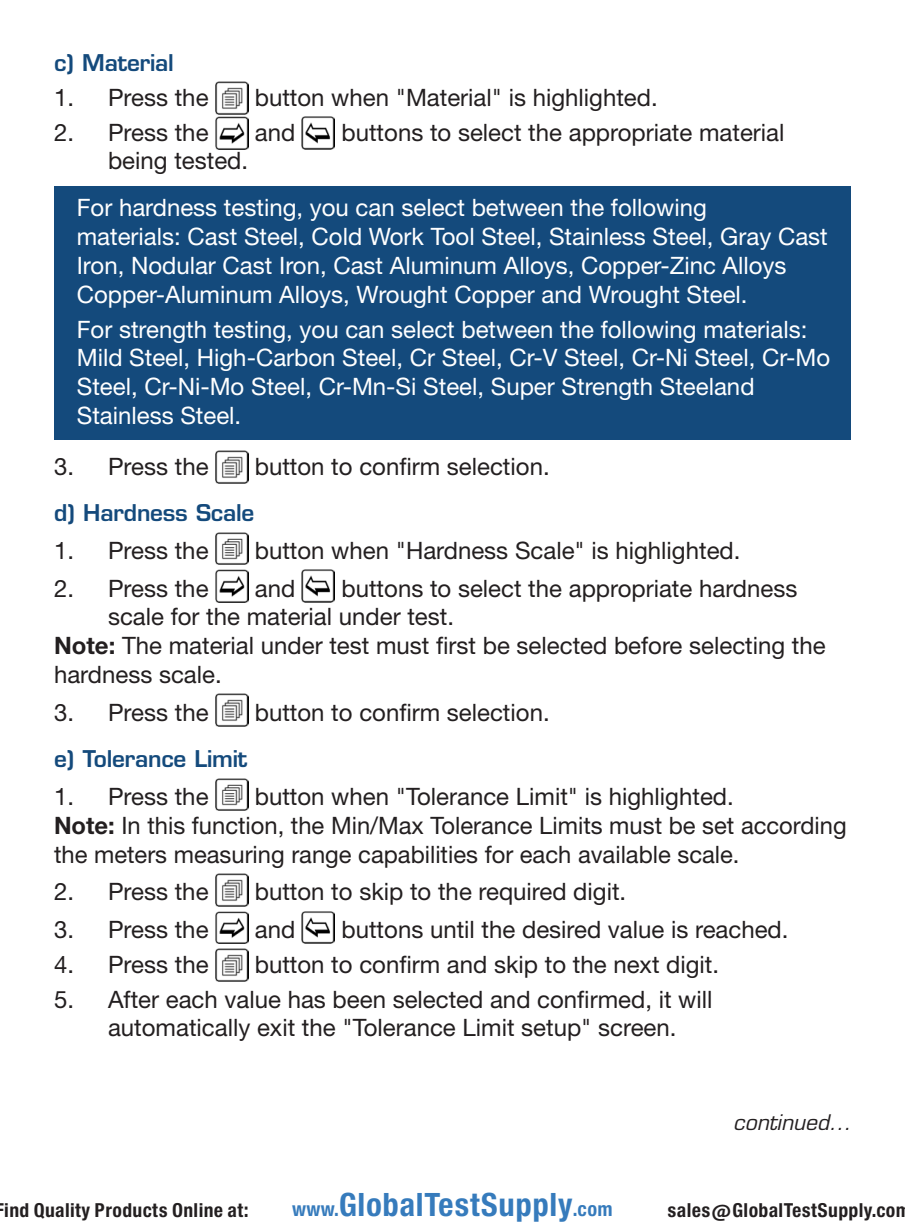
<style>
.page{position:relative;width:905px;height:1229px;background:#fff}
.page>*{position:absolute;margin:0;border:0;box-sizing:border-box;transform-origin:0 0}
.t1{font:30.6px "Europa Gro Nr 2 SBOP Bol Con";letter-spacing:.02em;color:#367bbc}
.t2{font:24px/28.8px "Helvetica Neue LT Std";color:#231f20}
.t3{font:24px/28.8px "Helvetica Neue LT Std";color:#fff}
.t4{font:600 22.5px "Eurostile LT Std";letter-spacing:-.01em;color:#144a7c}
.t5{font:italic 21px "Eurostile LT Std";color:#231f20}
.t6{font:18.3px "Europa Gro Nr 2 SBOP Bol Con";letter-spacing:.02em;color:#231f20}
.s1{font-weight:700}
.s2{font-size:18.9px}
</style>
<div class="page">
<img style="left:215px;top:82px;width:33px;height:33px">
<img style="left:215px;top:117px;width:33px;height:32px">
<img style="left:302px;top:117px;width:33px;height:32px">
<div style="left:54px;top:186px;width:796px;height:254px;background:#144a7c"></div>
<img style="left:215px;top:451px;width:33px;height:33px">
<img style="left:215px;top:532px;width:33px;height:33px">
<img style="left:215px;top:570px;width:33px;height:32px">
<img style="left:302px;top:570px;width:33px;height:32px">
<img style="left:215px;top:694px;width:33px;height:32px">
<img style="left:215px;top:778px;width:33px;height:33px">
<img style="left:215px;top:873px;width:33px;height:33px">
<img style="left:215px;top:911px;width:33px;height:32px">
<img style="left:302px;top:911px;width:33px;height:32px">
<img style="left:215px;top:948px;width:33px;height:33px">
<p class="t4" style="left:54px;top:49px;width:121px">c) Material</p>
<p class="t2" style="left:54px;top:82px;width:156px">1. Press the</p>
<p class="t2" style="left:255px;top:82px;width:404px">button when "Material" is highlighted.</p>
<p class="t2" style="left:54px;top:117px;width:156px">2. Press the</p>
<p class="t2" style="left:255px;top:117px;width:42px">and</p>
<p class="t2" style="left:341px;top:117px;width:444px">buttons to select the appropriate material</p>
<p class="t2" style="left:108px;top:146px;width:142px">being tested.</p>
<p class="t3" style="left:77px;top:193px;width:752px">For hardness testing, you can select between the following<br>materials: Cast Steel, Cold Work Tool Steel, Stainless Steel, Gray Cast Iron, Nodular Cast Iron, Cast Aluminum Alloys, Copper-Zinc Alloys Copper-Aluminum Alloys, Wrought Copper and Wrought Steel.</p>
<p class="t3" style="left:77px;top:314px;width:754px">For strength testing, you can select between the following materials:<br>Mild Steel, High-Carbon Steel, Cr Steel, Cr-V Steel, Cr-Ni Steel, Cr-Mo Steel, Cr-Ni-Mo Steel, Cr-Mn-Si Steel, Super Strength Steeland Stainless Steel.</p>
<p class="t2" style="left:54px;top:451px;width:156px">3. Press the</p>
<p class="t2" style="left:255px;top:451px;width:296px">button to confirm selection.</p>
<p class="t4" style="left:54px;top:499px;width:202px">d) Hardness Scale</p>
<p class="t2" style="left:54px;top:535px;width:156px">1. Press the</p>
<p class="t2" style="left:255px;top:535px;width:487px">button when "Hardness Scale" is highlighted.</p>
<p class="t2" style="left:54px;top:573px;width:156px">2. Press the</p>
<p class="t2" style="left:255px;top:573px;width:42px">and</p>
<p class="t2" style="left:341px;top:573px;width:457px">buttons to select the appropriate hardness</p>
<p class="t2" style="left:108px;top:602px;width:347px">scale for the material under test.</p>
<p class="t2" style="left:54px;top:631px;width:773px"><span class="s1">Note:</span> The material under test must first be selected before selecting the</p>
<p class="t2" style="left:54px;top:660px;width:169px">hardness scale.</p>
<p class="t2" style="left:54px;top:697px;width:156px">3. Press the</p>
<p class="t2" style="left:255px;top:697px;width:296px">button to confirm selection.</p>
<p class="t4" style="left:54px;top:745px;width:195px">e) Tolerance Limit</p>
<p class="t2" style="left:54px;top:781px;width:156px">1. Press the</p>
<p class="t2" style="left:54px;top:781px;width:794px;text-indent:201px">button when "Tolerance Limit" is highlighted.<br><span class="s1">Note:</span> In this function, the Min/Max Tolerance Limits must be set according the meters measuring range capabilities for each available scale.</p>
<p class="t2" style="left:54px;top:877px;width:156px">2. Press the</p>
<p class="t2" style="left:255px;top:877px;width:373px">button to skip to the required digit.</p>
<p class="t2" style="left:54px;top:914px;width:156px">3. Press the</p>
<p class="t2" style="left:255px;top:914px;width:42px">and</p>
<p class="t2" style="left:341px;top:914px;width:448px">buttons until the desired value is reached.</p>
<p class="t2" style="left:54px;top:949px;width:156px">4. Press the</p>
<p class="t2" style="left:255px;top:949px;width:466px">button to confirm and skip to the next digit.</p>
<p class="t2" style="left:108px;top:984px;width:606px;text-indent:-54px">5. After each value has been selected and confirmed, it will automatically exit the "Tolerance Limit setup" screen.</p>
<p class="t5" style="left:733px;top:1110px;width:119px">continued...</p>
<p class="t6" style="left:4px;top:1198px;width:245px">ind Quality Products Online at:</p>
<p class="t1" style="left:292px;top:1186px;width:322px"><span class="s2">www.</span>GlobalTestSupply<span class="s2">.com</span></p>
<p class="t6" style="left:667px;top:1198px;width:244px">sales@GlobalTestSupply.com</p>
</div>
